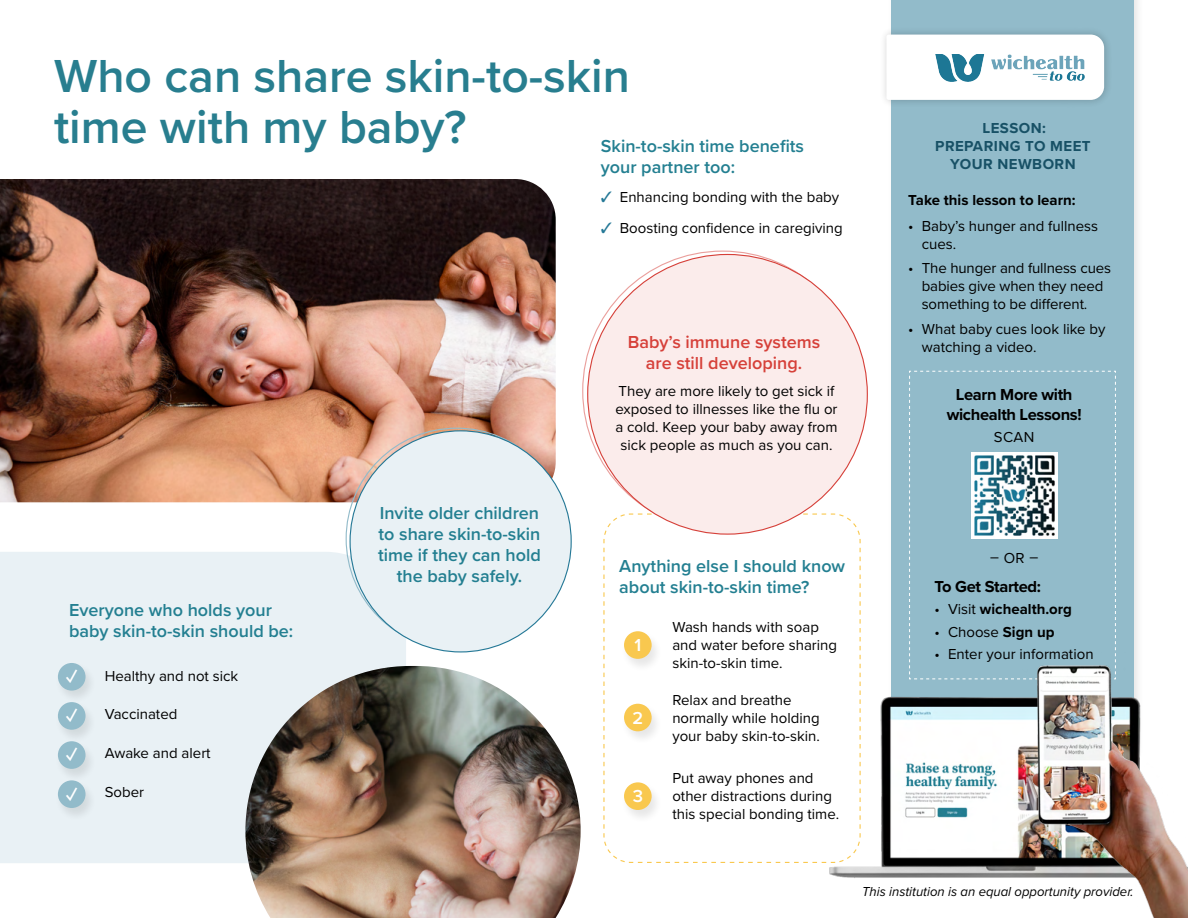
<style>
.page{position:relative;width:1188px;height:918px;background:#fff}
.page>*{position:absolute;margin:0;border:0;box-sizing:border-box;transform-origin:0 0}
.t1{font:600 48px/51px "Proxima Nova";color:#287e8f}
.t2{font:700 21px "Proxima Nova";color:#fff}
.t3{font:600 18px/21px "Proxima Nova";color:#237f91}
.t4{font:600 18px/21px "Proxima Nova";color:#d64039;text-align:center}
.t5{font:600 18px "Proxima Nova";color:#fff}
.t6{font:700 16.5px/19.8px "Proxima Nova";letter-spacing:-.02em;color:#000;text-align:center}
.t7{font:15px/18px "Proxima Nova";color:#000}
.t8{font:700 15px "Proxima Nova";color:#000}
.t9{font:700 15px/18px "Proxima Nova";letter-spacing:.03em;color:#185166;text-align:center}
.t10{font:italic 13.5px "Proxima Nova";color:#000}
.s1{color:#247896}
.s2{font-weight:400}
.s3{font-weight:700}
</style>
<div class="page">
<svg style="left:603px;top:513px;width:258px;height:350px"></svg>
<div style="left:0;top:552px;width:406px;height:311px;background:#e9f1f5"></div>
<img style="left:0;top:179px;width:556px;height:323px">
<img style="left:245px;top:666px;width:336px;height:252px">
<div style="left:54px;top:662px;width:42px;height:42px;background:#000;opacity:.1"></div>
<div style="left:58px;top:663px;width:28px;height:28px;background:#92bbca;border-radius:50%"></div>
<div style="left:620px;top:630px;width:42px;height:42px;background:#000;opacity:.1"></div>
<div style="left:624px;top:631px;width:28px;height:28px;background:#f9c84f;border-radius:50%"></div>
<div style="left:620px;top:702px;width:42px;height:42px;background:#000;opacity:.1"></div>
<div style="left:624px;top:704px;width:28px;height:27px;background:#f9c84f;border-radius:50%"></div>
<div style="left:620px;top:781px;width:42px;height:42px;background:#000;opacity:.1"></div>
<div style="left:624px;top:782px;width:28px;height:28px;background:#f9c84f;border-radius:50%"></div>
<div style="left:54px;top:701px;width:42px;height:42px;background:#000;opacity:.1"></div>
<div style="left:58px;top:702px;width:28px;height:28px;background:#92bbca;border-radius:50%"></div>
<div style="left:54px;top:740px;width:42px;height:42px;background:#000;opacity:.1"></div>
<div style="left:58px;top:741px;width:28px;height:28px;background:#92bbca;border-radius:50%"></div>
<div style="left:54px;top:779px;width:42px;height:42px;background:#000;opacity:.1"></div>
<div style="left:58px;top:780px;width:28px;height:28px;background:#92bbca;border-radius:50%"></div>
<div style="left:588px;top:254px;width:279px;height:280px;background:#fbeceb;border-radius:50%"></div>
<div style="left:350px;top:431px;width:221px;height:221px;background:#e9f1f5;border-radius:50%"></div>
<div style="left:887px;top:0;width:258px;height:774px;background:#000;opacity:.1"></div>
<div style="left:891px;top:0;width:243px;height:649px;background:#92bbca"></div>
<div style="left:879px;top:26px;width:235px;height:82px;background:#000;opacity:.2"></div>
<svg style="left:886px;top:35px;width:218px;height:65px"></svg>
<svg style="left:909px;top:370px;width:207px;height:279px;background:#94bac8"></svg>
<img style="left:935px;top:54px;width:150px;height:28px">
<img style="left:801px;top:649px;width:344px;height:229px">
<img style="left:1010px;top:652px;width:178px;height:266px">
<p class="t1" style="left:54px;top:49px;width:577px">Who can share skin-to-skin time with my baby?</p>
<p class="t3" style="left:601px;top:135px;width:205px">Skin-to-skin time benefits your partner too:</p>
<p class="t7" style="left:601px;top:188px;width:240px"><span class="s1">✓</span> Enhancing bonding with the baby</p>
<p class="t7" style="left:601px;top:218px;width:243px"><span class="s1">✓</span> Boosting confidence in caregiving</p>
<p class="t4" style="left:628px;top:331px;width:194px">Baby’s immune systems are still developing.</p>
<p class="t3" style="left:69px;top:598px;width:226px">Everyone who holds your baby skin-to-skin should be:</p>
<p class="t7" style="left:105px;top:666px;width:135px">Healthy and not sick</p>
<p class="t7" style="left:105px;top:705px;width:74px">Vaccinated</p>
<p class="t7" style="left:105px;top:744px;width:107px">Awake and alert</p>
<p class="t7" style="left:105px;top:783px;width:41px">Sober</p>
<p class="t2" style="left:66px;top:662px;width:13px">✓</p>
<p class="t2" style="left:66px;top:702px;width:13px">✓</p>
<p class="t2" style="left:66px;top:741px;width:13px">✓</p>
<p class="t2" style="left:66px;top:780px;width:13px">✓</p>
<p class="t3" style="left:378px;top:502px;width:164px;text-align:center">Invite older children to share skin-to-skin time if they can hold the baby safely.</p>
<p class="t7" style="left:615px;top:381px;width:224px;text-align:center">They are more likely to get sick if exposed to illnesses like the flu or a cold. Keep your baby away from sick people as much as you can.</p>
<p class="t3" style="left:619px;top:555px;width:227px">Anything else I should know about skin-to-skin time?</p>
<p class="t5" style="left:634px;top:631px;width:8px">1</p>
<p class="t5" style="left:632px;top:704px;width:12px">2</p>
<p class="t5" style="left:633px;top:783px;width:12px">3</p>
<p class="t7" style="left:672px;top:618px;width:166px">Wash hands with soap and water before sharing skin-to-skin time.</p>
<p class="t7" style="left:672px;top:690px;width:149px">Relax and breathe normally while holding your baby skin-to-skin.</p>
<p class="t7" style="left:672px;top:769px;width:168px">Put away phones and other distractions during this special bonding time.</p>
<p class="t9" style="left:982px;top:118px;width:65px">LESSON:</p>
<p class="t9" style="left:935px;top:137px;width:157px">PREPARING TO MEET<br>YOUR NEWBORN</p>
<p class="t8" style="left:908px;top:189px;width:169px">Take this lesson to learn:</p>
<p class="t7" style="left:922px;top:216px;width:178px;text-indent:-14px">• Baby’s hunger and fullness cues.</p>
<p class="t7" style="left:922px;top:259px;width:191px;text-indent:-14px">• The hunger and fullness cues babies give when they need something to be different.</p>
<p class="t7" style="left:922px;top:319px;width:185px;text-indent:-14px">• What baby cues look like by watching a video.</p>
<p class="t6" style="left:947px;top:385px;width:137px">Learn More with wichealth Lessons!</p>
<p class="t7" style="left:994px;top:427px;width:42px">SCAN</p>
<p class="t7" style="left:990px;top:548px;width:50px">– OR –</p>
<p class="t6" style="left:935px;top:576px;width:108px">To Get Started:</p>
<p class="t8" style="left:935px;top:598px;width:139px"><span class="s2">• Visit</span> wichealth.org</p>
<p class="t7" style="left:935px;top:622px;width:121px">• Choose <span class="s3">Sign up</span></p>
<p class="t7" style="left:935px;top:644px;width:161px">• Enter your information</p>
<p class="t10" style="left:862px;top:882px;width:273px">This institution is an equal opportunity provider.</p>
</div>
